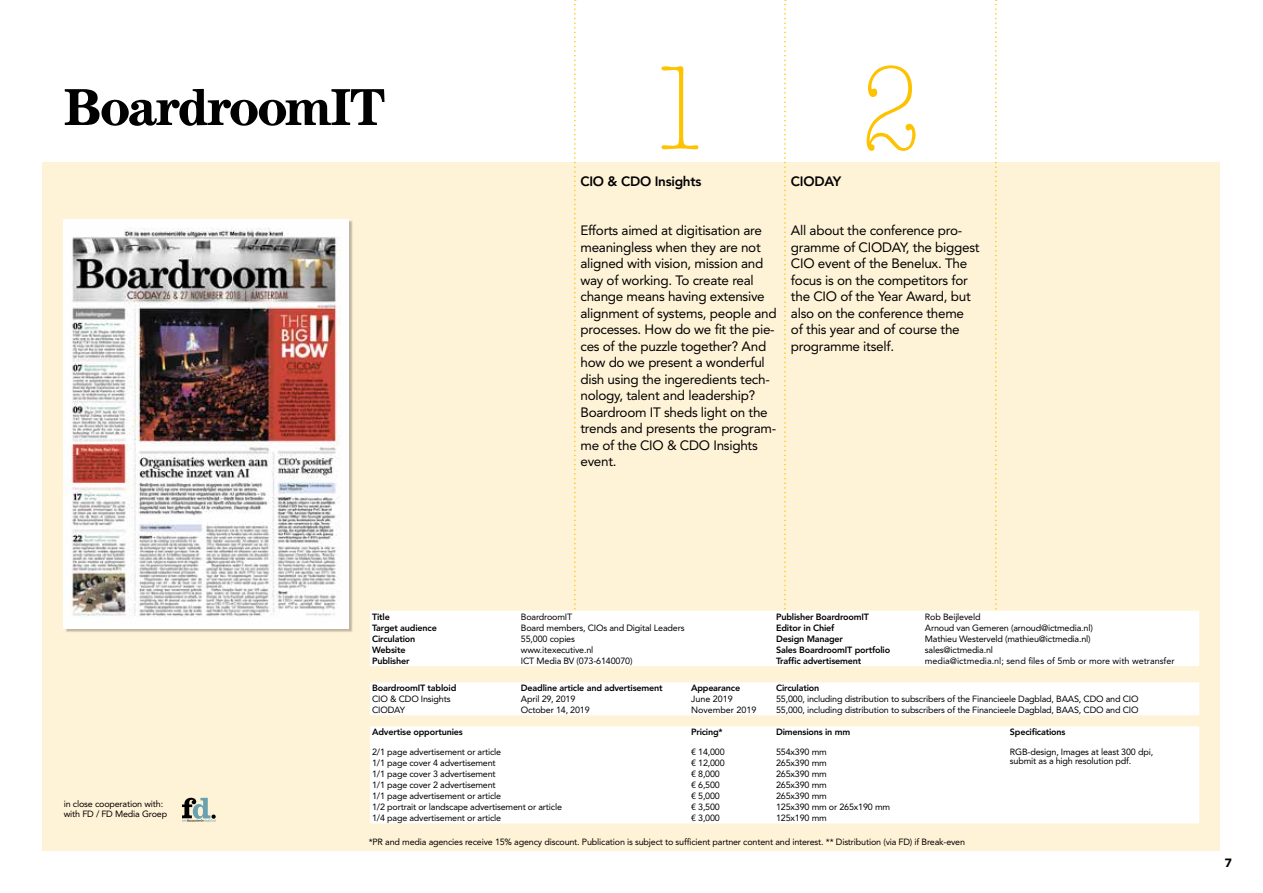
<style>
.page{position:relative;width:1263px;height:893px;background:#fff}
.page>*{position:absolute;margin:0;border:0;box-sizing:border-box;transform-origin:0 0}
.t1{font:120px "American Typewriter LT Light Cond A";color:#fdc300}
.t2{font:700 52.35px "Century IT Cby BT";letter-spacing:-.045em;color:#000}
.t3{font:13.5px/16.5px "Avenir LT";letter-spacing:-.02em;color:#000}
.t4{font:800 13.5px "Avenir LT";letter-spacing:-.02em;color:#000}
.t5{font:900 12px "Avenir";color:#000}
.t6{font:9px/10.5px "Avenir LT";letter-spacing:-.02em;color:#000}
.t7{font:800 9px "Avenir LT";letter-spacing:-.02em;color:#000}
.t8{font:9px "Avenir LT";color:#000}
</style>
<div class="page">
<div style="left:43px;top:162px;width:1177px;height:688px;background:#fff3d7"></div>
<div style="left:65px;top:220px;width:288px;height:412px;background:#000;opacity:.25"></div>
<img style="left:64px;top:219px;width:285px;height:409px">
<svg style="left:370px;top:682px;width:829px;height:141px;background:#fffefb"></svg>
<svg style="left:574px;top:0;width:2px;height:611px"></svg>
<svg style="left:995px;top:0;width:2px;height:611px"></svg>
<svg style="left:784px;top:0;width:2px;height:611px"></svg>
<div style="left:370px;top:611px;width:829px;height:55px;background:#fff"></div>
<svg style="left:182px;top:798px;width:34px;height:24px"></svg>
<h2 class="t2" style="left:64px;top:75px;width:323px">BoardroomIT</h2>
<h1 class="t1" style="left:648px;top:46px;width:274px">1 2</h1>
<h3 class="t4" style="left:580px;top:173px;width:122px">CIO &amp; CDO Insights</h3>
<p class="t3" style="left:580px;top:222px;width:198px">Efforts aimed at digitisation are meaningless when they are not aligned with vision, mission and way of working. To create real change means having extensive alignment of systems, people and processes. How do we fit the pie&shy;ces of the puzzle together? And how do we present a wonderful dish using the ingeredients tech&shy;nology, talent and leadership?<br>Boardroom IT sheds light on the trends and presents the program&shy;me of the CIO &amp; CDO Insights event.</p>
<h3 class="t4" style="left:791px;top:173px;width:52px">CIODAY</h3>
<h3 class="t3" style="left:791px;top:222px;width:190px">All about the conference pro&shy;gramme of CIODAY, the biggest<br>CIO event of the Benelux. The focus is on the competitors for the CIO of the Year Award, but also on the conference theme<br>of this year and of course the programme itself.</h3>
<p class="t6" style="left:64px;top:798px;width:105px">in close cooperation with: with FD / FD Media Groep</p>
<p class="t7" style="left:372px;top:611px;width:19px">Title</p>
<p class="t6" style="left:521px;top:611px;width:53px">BoardroomIT</p>
<p class="t7" style="left:776px;top:611px;width:94px">Publisher BoardroomIT</p>
<p class="t6" style="left:925px;top:611px;width:57px">Rob Beijleveld</p>
<p class="t7" style="left:372px;top:622px;width:66px">Target audience</p>
<p class="t6" style="left:521px;top:622px;width:165px">Board members, CIOs and Digital Leaders</p>
<p class="t7" style="left:776px;top:622px;width:60px">Editor in Chief</p>
<p class="t6" style="left:925px;top:622px;width:169px">Arnoud van Gemeren (arnoud@ictmedia.nl)</p>
<p class="t7" style="left:372px;top:633px;width:45px">Circulation</p>
<p class="t6" style="left:521px;top:633px;width:56px">55,000 copies</p>
<p class="t7" style="left:776px;top:633px;width:68px">Design Manager</p>
<p class="t6" style="left:925px;top:633px;width:167px">Mathieu Westerveld (mathieu@ictmedia.nl)</p>
<p class="t7" style="left:372px;top:644px;width:35px">Website</p>
<p class="t6" style="left:521px;top:645px;width:74px">www.itexecutive.nl</p>
<p class="t7" style="left:776px;top:644px;width:116px">Sales BoardroomIT portfolio</p>
<p class="t6" style="left:925px;top:645px;width:70px">sales@ictmedia.nl</p>
<p class="t7" style="left:372px;top:655px;width:39px">Publisher</p>
<p class="t6" style="left:521px;top:656px;width:113px">ICT Media BV (073-6140070)</p>
<p class="t7" style="left:776px;top:655px;width:87px">Traffic advertisement</p>
<p class="t8" style="left:925px;top:656px;width:251px">media@ictmedia.nl; send files of 5mb or more with wetransfer</p>
<p class="t7" style="left:372px;top:683px;width:86px">BoardroomIT tabloid</p>
<p class="t7" style="left:521px;top:683px;width:143px">Deadline article and advertisement</p>
<p class="t7" style="left:691px;top:683px;width:51px">Appearance</p>
<p class="t7" style="left:776px;top:683px;width:45px">Circulation</p>
<p class="t6" style="left:372px;top:694px;width:80px">CIO &amp; CDO Insights</p>
<p class="t6" style="left:521px;top:694px;width:56px">April 29, 2019</p>
<p class="t8" style="left:691px;top:694px;width:43px">June 2019</p>
<p class="t6" style="left:776px;top:694px;width:364px">55,000, including distribution to subscribers of the Financieele Dagblad, BAAS, CDO and CIO</p>
<p class="t6" style="left:372px;top:705px;width:34px">CIODAY</p>
<p class="t6" style="left:521px;top:705px;width:70px">October 14, 2019</p>
<p class="t8" style="left:691px;top:705px;width:67px">November 2019</p>
<p class="t6" style="left:776px;top:705px;width:364px">55,000, including distribution to subscribers of the Financieele Dagblad, BAAS, CDO and CIO</p>
<p class="t7" style="left:372px;top:727px;width:92px">Advertise opportunies</p>
<p class="t7" style="left:691px;top:727px;width:33px">Pricing*</p>
<p class="t7" style="left:776px;top:727px;width:76px">Dimensions in mm</p>
<p class="t7" style="left:1010px;top:727px;width:57px">Specifications</p>
<p class="t6" style="left:372px;top:747px;width:131px">2/1 page advertisement or article</p>
<p class="t6" style="left:691px;top:747px;width:35px">€ 14,000</p>
<p class="t6" style="left:776px;top:747px;width:52px">554x390 mm</p>
<p class="t6" style="left:1010px;top:747px;width:145px">RGB-design, Images at least 300 dpi,</p>
<p class="t6" style="left:372px;top:758px;width:125px">1/1 page cover 4 advertisement</p>
<p class="t6" style="left:691px;top:758px;width:35px">€ 12,000</p>
<p class="t6" style="left:776px;top:758px;width:52px">265x390 mm</p>
<p class="t6" style="left:1010px;top:756px;width:123px">submit as a high resolution pdf.</p>
<p class="t6" style="left:372px;top:769px;width:125px">1/1 page cover 3 advertisement</p>
<p class="t6" style="left:691px;top:769px;width:30px">€ 8,000</p>
<p class="t6" style="left:776px;top:769px;width:52px">265x390 mm</p>
<p class="t6" style="left:372px;top:780px;width:125px">1/1 page cover 2 advertisement</p>
<p class="t6" style="left:691px;top:780px;width:30px">€ 6,500</p>
<p class="t6" style="left:776px;top:780px;width:52px">265x390 mm</p>
<p class="t6" style="left:372px;top:791px;width:131px">1/1 page advertisement or article</p>
<p class="t6" style="left:691px;top:791px;width:30px">€ 5,000</p>
<p class="t6" style="left:776px;top:791px;width:52px">265x390 mm</p>
<p class="t6" style="left:372px;top:802px;width:191px">1/2 portrait or landscape advertisement or article</p>
<p class="t6" style="left:691px;top:802px;width:30px">€ 3,500</p>
<p class="t6" style="left:776px;top:802px;width:116px">125x390 mm or 265x190 mm</p>
<p class="t6" style="left:372px;top:813px;width:131px">1/4 page advertisement or article</p>
<p class="t6" style="left:691px;top:813px;width:30px">€ 3,000</p>
<p class="t6" style="left:776px;top:813px;width:52px">125x190 mm</p>
<p class="t6" style="left:369px;top:836px;width:598px">*PR and media agencies receive 15% agency discount. Publication is subject to sufficient partner content and interest. ** Distribution (via FD) if Break-even</p>
<h3 class="t5" style="left:1225px;top:852px;width:9px">7</h3>
</div>
